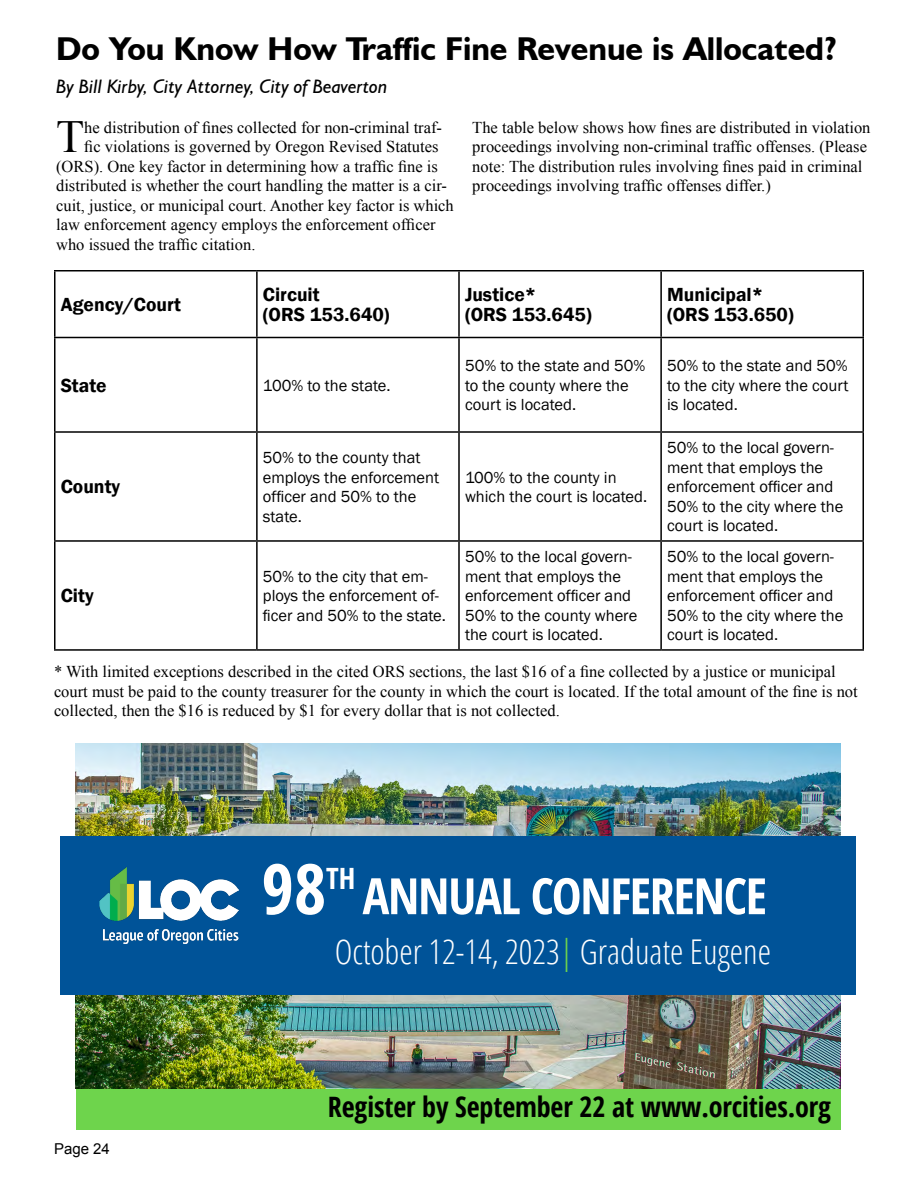
<style>
.page{position:relative;width:918px;height:1188px;background:#fff}
.page>*{position:absolute;margin:0;border:0;box-sizing:border-box;transform-origin:0 0}
.Body_text{font:700 condensed 69.9px "Open Sans";color:#fff}
.Body_text-2{font:700 condensed 50.1px "Open Sans";letter-spacing:-.025em;color:#fff}
.Body_text-3{font:45.9px "Times New Roman";color:#000}
.Body_text-4{font:300 condensed 34.05px "Open Sans";color:#fff}
.Body_text-5{font:700 33px "Humanist 521 BT";color:#000}
.Body_text-6{font:700 condensed 29.4px "Open Sans";color:#fff}
.t1{font:700 condensed 28.2px "Open Sans";letter-spacing:-.005em;color:#000}
.Body_text-7{font:600 19.5px/19.5px "Franklin Gothic";color:#000}
.Body_text-8{font:italic 19.5px "Humanist 521 BT";color:#000}
.Body_text-9{font:16.5px/19.5px "Times New Roman";color:#000}
.Body_text-10{font:16.5px/19.5px "Franklin Gothic";color:#000}
.t2{font:15px "Arial";color:#000}
.s1{color:#6ed44c}
</style>
<div class="page">
<div style="left:76px;top:1087px;width:765px;height:43px;background:#6ed44c"></div>
<hr style="left:54px;top:270px;width:203px;height:2px;background:#000">
<hr style="left:54px;top:272px;width:2px;height:65px;background:#000">
<hr style="left:257px;top:270px;width:202px;height:2px;background:#000">
<hr style="left:256px;top:272px;width:2px;height:65px;background:#000">
<hr style="left:459px;top:270px;width:202px;height:2px;background:#000">
<hr style="left:458px;top:272px;width:2px;height:65px;background:#000">
<hr style="left:661px;top:270px;width:203px;height:2px;background:#000">
<hr style="left:660px;top:272px;width:2px;height:65px;background:#000">
<hr style="left:862px;top:272px;width:2px;height:65px;background:#000">
<hr style="left:54px;top:337px;width:203px;height:1px;background:#000">
<hr style="left:54px;top:338px;width:2px;height:93px;background:#000">
<hr style="left:257px;top:337px;width:202px;height:1px;background:#000">
<hr style="left:256px;top:338px;width:2px;height:93px;background:#000">
<hr style="left:459px;top:337px;width:202px;height:1px;background:#000">
<hr style="left:458px;top:338px;width:2px;height:93px;background:#000">
<hr style="left:661px;top:337px;width:203px;height:1px;background:#000">
<hr style="left:660px;top:338px;width:2px;height:93px;background:#000">
<hr style="left:862px;top:338px;width:2px;height:93px;background:#000">
<hr style="left:54px;top:431px;width:203px;height:2px;background:#000">
<hr style="left:54px;top:433px;width:2px;height:107px;background:#000">
<hr style="left:257px;top:431px;width:202px;height:2px;background:#000">
<hr style="left:256px;top:433px;width:2px;height:107px;background:#000">
<hr style="left:459px;top:431px;width:202px;height:2px;background:#000">
<hr style="left:458px;top:433px;width:2px;height:107px;background:#000">
<hr style="left:661px;top:431px;width:203px;height:2px;background:#000">
<hr style="left:660px;top:433px;width:2px;height:107px;background:#000">
<hr style="left:862px;top:433px;width:2px;height:107px;background:#000">
<hr style="left:54px;top:540px;width:203px;height:2px;background:#000">
<hr style="left:54px;top:542px;width:2px;height:107px;background:#000">
<hr style="left:257px;top:540px;width:202px;height:2px;background:#000">
<hr style="left:256px;top:542px;width:2px;height:107px;background:#000">
<hr style="left:459px;top:540px;width:202px;height:2px;background:#000">
<hr style="left:458px;top:542px;width:2px;height:107px;background:#000">
<hr style="left:661px;top:540px;width:203px;height:2px;background:#000">
<hr style="left:660px;top:542px;width:2px;height:107px;background:#000">
<hr style="left:862px;top:542px;width:2px;height:107px;background:#000">
<hr style="left:54px;top:649px;width:203px;height:2px;background:#000">
<hr style="left:257px;top:649px;width:202px;height:2px;background:#000">
<hr style="left:459px;top:649px;width:202px;height:2px;background:#000">
<hr style="left:661px;top:649px;width:203px;height:2px;background:#000">
<img style="left:75px;top:743px;width:765px;height:346px">
<div style="left:60px;top:836px;width:796px;height:158px;background:#005398"></div>
<img style="left:100px;top:867px;width:138px;height:76px">
<p class="Body_text-5" style="left:56px;top:29px;width:783px">Do You Know How Traffic Fine Revenue is Allocated?</p>
<p class="Body_text-8" style="left:56px;top:75px;width:333px">By Bill Kirby, City Attorney, City of Beaverton</p>
<p class="Body_text-3" style="left:56px;top:106px;width:30px">T</p>
<p class="Body_text-9" style="left:84px;top:117px;width:359px">he distribution of fines collected for non-criminal traf-</p>
<p class="Body_text-9" style="left:472px;top:117px;width:400px">The table below shows how fines are distributed in violation proceedings involving non-criminal traffic offenses. (Please note: The distribution rules involving fines paid in criminal proceedings involving traffic offenses differ.)</p>
<p class="Body_text-9" style="left:84px;top:137px;width:356px">fic violations is governed by Oregon Revised Statutes</p>
<p class="Body_text-9" style="left:56px;top:156px;width:383px">(ORS). One key factor in determining how a traffic fine is</p>
<p class="Body_text-9" style="left:56px;top:176px;width:392px">distributed is whether the court handling the matter is a cir-</p>
<p class="Body_text-9" style="left:56px;top:195px;width:399px">cuit, justice, or municipal court. Another key factor is which</p>
<p class="Body_text-9" style="left:56px;top:215px;width:381px">law enforcement agency employs the enforcement officer</p>
<p class="Body_text-9" style="left:56px;top:234px;width:201px">who issued the traffic citation.</p>
<p class="Body_text-7" style="left:61px;top:295px;width:122px">Agency/Court</p>
<p class="Body_text-7" style="left:263px;top:285px;width:128px">Circuit<br>(ORS 153.640)</p>
<p class="Body_text-7" style="left:465px;top:285px;width:128px">Justice*<br>(ORS 153.645)</p>
<p class="Body_text-7" style="left:667px;top:285px;width:128px">Municipal* (ORS 153.650)</p>
<p class="Body_text-7" style="left:61px;top:376px;width:47px">State</p>
<p class="Body_text-10" style="left:263px;top:376px;width:129px">100% to the state.</p>
<p class="Body_text-7" style="left:61px;top:477px;width:61px">County</p>
<p class="Body_text-10" style="left:263px;top:448px;width:178px">50% to the county that employs the enforcement officer and 50% to the state.</p>
<p class="Body_text-10" style="left:465px;top:356px;width:182px">50% to the state and 50% to the county where the court is located.</p>
<p class="Body_text-10" style="left:667px;top:356px;width:183px;text-align:justify">50% to the state and 50% to the city where the court is located.</p>
<p class="Body_text-10" style="left:465px;top:468px;width:184px">100% to the county in which the court is located.</p>
<p class="Body_text-10" style="left:667px;top:438px;width:178px">50% to the local govern&shy;ment that employs the enforcement officer and<br>50% to the city where the court is located.</p>
<p class="Body_text-10" style="left:465px;top:547px;width:174px">50% to the local govern&shy;ment that employs the enforcement officer and<br>50% to the county where the court is located.</p>
<p class="Body_text-10" style="left:667px;top:547px;width:178px">50% to the local govern&shy;ment that employs the enforcement officer and<br>50% to the city where the court is located.</p>
<p class="Body_text-9" style="left:54px;top:662px;width:805px">* With limited exceptions described in the cited ORS sections, the last $16 of a fine collected by a justice or municipal court must be paid to the county treasurer for the county in which the court is located. If the total amount of the fine is not collected, then the $16 is reduced by $1 for every dollar that is not collected.</p>
<p class="Body_text-10" style="left:263px;top:567px;width:185px">50% to the city that em&shy;ploys the enforcement of&shy;ficer and 50% to the state.</p>
<p class="Body_text-7" style="left:61px;top:586px;width:34px">City</p>
<p class="Body_text" style="left:262px;top:840px;width:66px">98</p>
<p class="Body_text-6" style="left:326px;top:858px;width:31px">TH</p>
<p class="Body_text-2" style="left:363px;top:861px;width:406px">ANNUAL CONFERENCE</p>
<p class="Body_text-4" style="left:335px;top:929px;width:438px">October 12-14, 2023<span class="s1">|</span> Graduate Eugene</p>
<p class="t2" style="left:54px;top:1139px;width:57px">Page 24</p>
<p class="t1" style="left:328px;top:1088px;width:505px">Register by September 22 at www.orcities.org</p>
</div>
